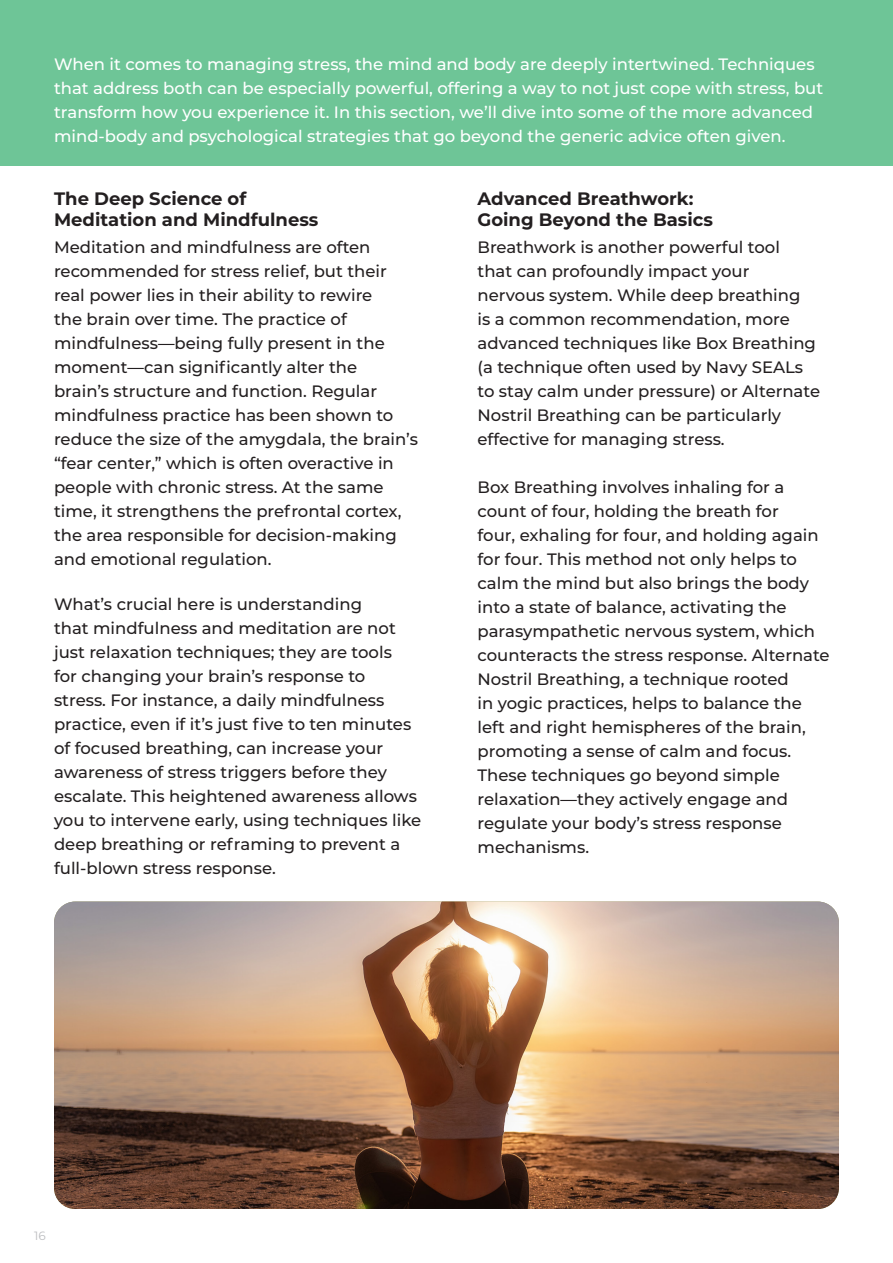
<style>
.page{position:relative;width:893px;height:1263px;background:#fff}
.page>*{position:absolute;margin:0;border:0;box-sizing:border-box;transform-origin:0 0}
.t1{font:700 18px "Montserrat";color:#231f20}
.t2{font:500 16.5px/24px "Montserrat";color:#231f20}
.t3{font:500 16.5px/24px "Montserrat";color:#fff}
.t4{font:12px "Montserrat";color:#bcbdc0}
</style>
<div class="page">
<div style="left:0;top:0;width:893px;height:166px;background:#6ec597"></div>
<img style="left:54px;top:901px;width:785px;height:308px">
<p class="t3" style="left:54px;top:51px;width:771px">When it comes to managing stress, the mind and body are deeply intertwined. Techniques that address both can be especially powerful, offering a way to not just cope with stress, but transform how you experience it. In this section, we’ll dive into some of the more advanced mind-body and psychological strategies that go beyond the generic advice often given.</p>
<p class="t1" style="left:54px;top:186px;width:194px">The Deep Science of</p>
<p class="t1" style="left:54px;top:207px;width:266px">Meditation and Mindfulness</p>
<p class="t2" style="left:54px;top:235px;width:334px">Meditation and mindfulness are often recommended for stress relief, but their</p>
<p class="t2" style="left:54px;top:283px;width:365px">real power lies in their ability to rewire<br>the brain over time. The practice of mindfulness—being fully present in the moment—can significantly alter the<br>brain’s structure and function. Regular mindfulness practice has been shown to reduce the size of the amygdala, the brain’s “fear center,” which is often overactive in people with chronic stress. At the same time, it strengthens the prefrontal cortex, the area responsible for decision-making and emotional regulation.</p>
<p class="t2" style="left:54px;top:592px;width:369px">What’s crucial here is understanding<br>that mindfulness and meditation are not just relaxation techniques; they are tools<br>for changing your brain’s response to stress. For instance, a daily mindfulness practice, even if it’s just five to ten minutes of focused breathing, can increase your awareness of stress triggers before they escalate. This heightened awareness allows you to intervene early, using techniques like deep breathing or reframing to prevent a full-blown stress response.</p>
<p class="t1" style="left:477px;top:186px;width:217px">Advanced Breathwork:</p>
<p class="t1" style="left:477px;top:207px;width:237px">Going Beyond the Basics</p>
<p class="t2" style="left:477px;top:235px;width:344px">Breathwork is another powerful tool<br>that can profoundly impact your nervous system. While deep breathing<br>is a common recommendation, more advanced techniques like Box Breathing (a technique often used by Navy SEALs to stay calm under pressure) or Alternate Nostril Breathing can be particularly effective for managing stress.</p>
<p class="t2" style="left:477px;top:475px;width:354px">Box Breathing involves inhaling for a count of four, holding the breath for<br>four, exhaling for four, and holding again for four. This method not only helps to calm the mind but also brings the body into a state of balance, activating the parasympathetic nervous system, which counteracts the stress response. Alternate Nostril Breathing, a technique rooted<br>in yogic practices, helps to balance the left and right hemispheres of the brain, promoting a sense of calm and focus.<br>These techniques go beyond simple relaxation—they actively engage and regulate your body’s stress response mechanisms.</p>
<p class="t4" style="left:34px;top:1228px;width:13px">16</p>
</div>
